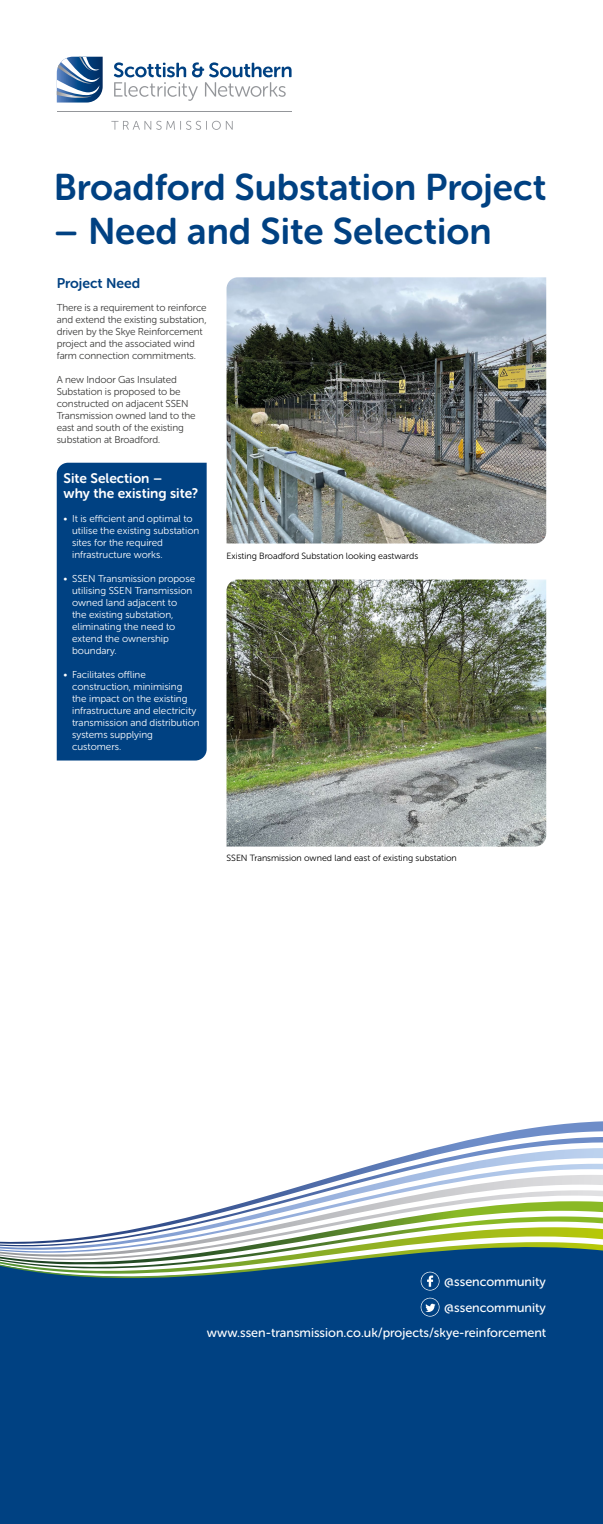
<style>
.page{position:relative;width:603px;height:1524px;background:#fff}
.page>*{position:absolute;margin:0;border:0;box-sizing:border-box;transform-origin:0 0}
.t1{font:37px "Museo Sans Rounded 700";color:#004182}
.t2{font:14px "Museo Sans Rounded 700";color:#004182}
.t3{font:13.8px/14.5px "Museo Sans Rounded 700";color:#fff}
.t4{font:12.7px "Museo Sans Rounded 500";color:#fff}
.t5{font:10px/12px "Museo Sans Rounded 300";color:#fff}
.t6{font:10px/12px "Museo Sans Rounded 300";letter-spacing:-.01em;color:#3c3c3b}
.t7{font:9px "Museo Sans Rounded 300";color:#000}
.s1{font-size:9px;color:#000}
</style>
<div class="page">
<div style="left:0;top:1290px;width:602px;height:234px;background:#004182"></div>
<svg style="left:435px;top:1127px;width:105px;height:21px"></svg>
<svg style="left:380px;top:1148px;width:222px;height:15px"></svg>
<svg style="left:338px;top:1163px;width:264px;height:12px"></svg>
<svg style="left:301px;top:1175px;width:301px;height:11px"></svg>
<svg style="left:57px;top:57px;width:46px;height:46px"></svg>
<svg style="left:114px;top:62px;width:177px;height:39px"></svg>
<hr style="left:57px;top:111px;width:234px;height:1px;background:#94969a">
<svg style="left:111px;top:121px;width:121px;height:9px"></svg>
<div style="left:57px;top:463px;width:149px;height:297px;background:#004182"></div>
<img style="left:226px;top:277px;width:320px;height:266px">
<img style="left:226px;top:579px;width:320px;height:267px">
<svg style="left:420px;top:1297px;width:19px;height:19px"></svg>
<svg style="left:0;top:1186px;width:602px;height:104px"></svg>
<h1 class="t1" style="left:54px;top:166px;width:493px">Broadford Substation Project</h1>
<h1 class="t1" style="left:54px;top:211px;width:439px">– Need and Site Selection</h1>
<h2 class="t2" style="left:57px;top:275px;width:85px">Project Need</h2>
<p class="t6" style="left:57px;top:301px;width:151px">There is a requirement to reinforce and extend the existing substation, driven by the Skye Reinforcement project and the associated wind farm connection commitments.</p>
<p class="t6" style="left:57px;top:373px;width:140px">A new Indoor Gas Insulated<br>Substation is proposed to be constructed on adjacent SSEN<br>Transmission owned land to the east and south of the existing substation at Broadford<span class="s1">.</span></p>
<h3 class="t3" style="left:64px;top:471px;width:136px">Site Selection –<br>why the existing site?</h3>
<p class="t5" style="left:72px;top:512px;width:129px;text-indent:-9px">• It is efficient and optimal to utilise the existing substation sites for the required infrastructure works.</p>
<p class="t5" style="left:72px;top:572px;width:124px;text-indent:-9px">• SSEN Transmission propose utilising SSEN Transmission owned land adjacent to<br>the existing substation, eliminating the need to extend the ownership boundary.</p>
<p class="t5" style="left:72px;top:668px;width:129px;text-indent:-9px">• Facilitates offline construction, minimising<br>the impact on the existing infrastructure and electricity transmission and distribution systems supplying customers.</p>
<p class="t7" style="left:226px;top:551px;width:193px">Existing Broadford Substation looking eastwards</p>
<p class="t7" style="left:226px;top:853px;width:232px">SSEN Transmission owned land east of existing substation</p>
<p class="t4" style="left:444px;top:1274px;width:103px">@ssencommunity</p>
<p class="t4" style="left:207px;top:1325px;width:340px">www.ssen-transmission.co.uk/projects/skye-reinforcement</p>
<p class="t4" style="left:444px;top:1300px;width:103px">@ssencommunity</p>
</div>
